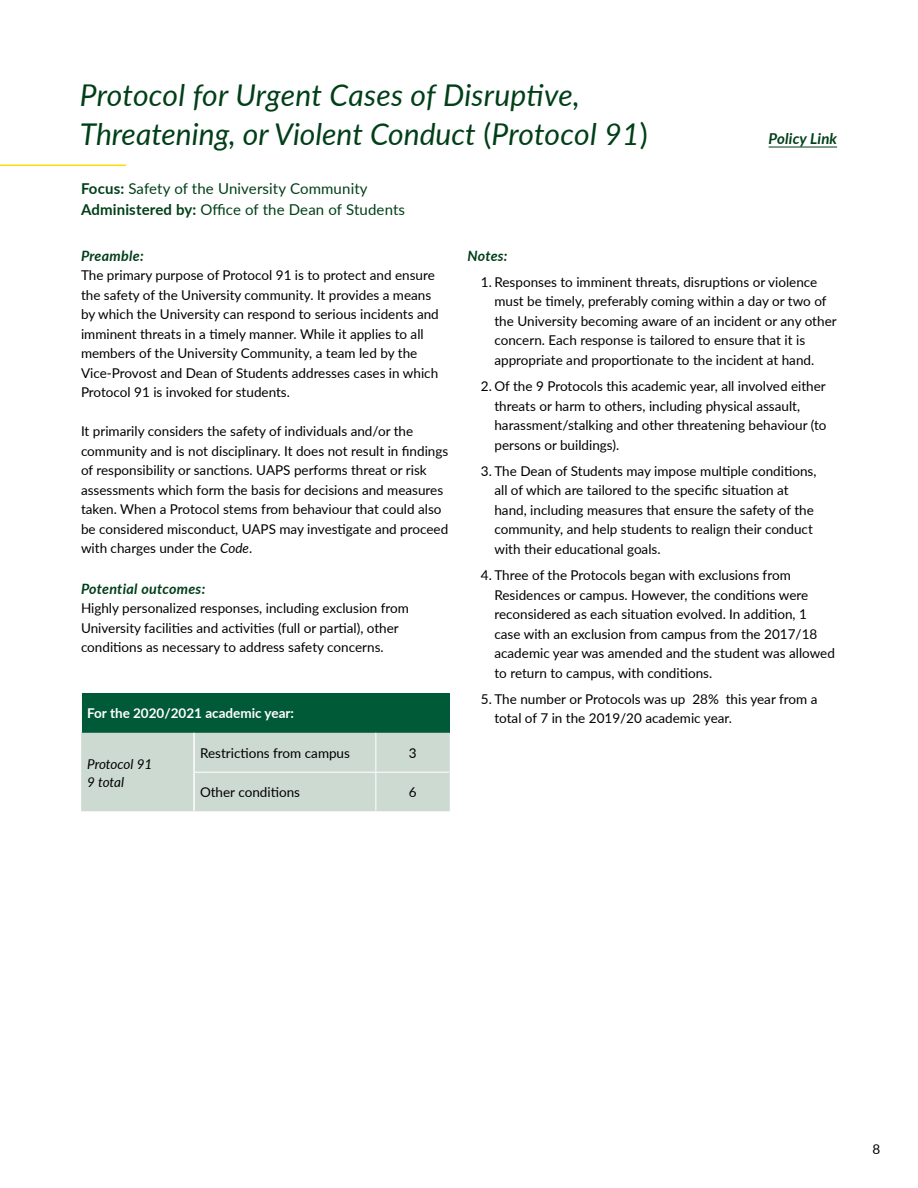
<style>
.page{position:relative;width:918px;height:1188px;background:#fff}
.page>*{position:absolute;margin:0;border:0;box-sizing:border-box;transform-origin:0 0}
.t1{font:italic 30px "Lato";color:#003f18}
.t2{font:15px "Lato";letter-spacing:.01em;color:#003f18}
.t3{font:italic 700 15px "Lato";letter-spacing:.01em;color:#003f18}
.t4{font:italic 700 14.25px "Lato";letter-spacing:.02em;color:#003f18}
.t5{font:13.5px/19.5px "Lato";color:#000}
.t6{font:700 13.5px "Lato";color:#fff}
.t7{font:italic 13.5px "Lato";letter-spacing:-.01em;color:#000}
.s1{font-style:normal}
.s2{font-weight:700}
.s3{font-style:italic}
</style>
<div class="page">
<hr style="left:0;top:165px;width:126px;height:1px;background:#ffdc09">
<hr style="left:769px;top:147px;width:68px;height:1px;background:#003f18">
<div style="left:81px;top:693px;width:369px;height:40px;background:#005a38"></div>
<div style="left:81px;top:733px;width:369px;height:78px;background:#cddad1"></div>
<hr style="left:193px;top:733px;width:2px;height:39px;background:#fff">
<hr style="left:193px;top:772px;width:2px;height:39px;background:#fff">
<hr style="left:375px;top:733px;width:1px;height:39px;background:#fff">
<hr style="left:195px;top:772px;width:181px;height:1px;background:#fff">
<hr style="left:376px;top:772px;width:73px;height:1px;background:#fff">
<hr style="left:375px;top:773px;width:1px;height:38px;background:#fff">
<hr style="left:80px;top:693px;width:2px;height:40px;background:#fff">
<p class="t1" style="left:80px;top:73px;width:501px">Protocol for Urgent Cases of Disruptive,</p>
<p class="t1" style="left:80px;top:112px;width:569px">Threatening, or Violent Conduct <span class="s1">(</span>Protocol 91<span class="s1">)</span></p>
<p class="t2" style="left:81px;top:178px;width:288px"><span class="s2">Focus:</span> Safety of the University Community</p>
<p class="t2" style="left:81px;top:199px;width:326px"><span class="s2">Administered by:</span> Office of the Dean of Students</p>
<p class="t3" style="left:769px;top:127px;width:70px">Policy Link</p>
<p class="t4" style="left:81px;top:245px;width:64px">Preamble:</p>
<p class="t5" style="left:81px;top:265px;width:359px">The primary purpose of Protocol 91 is to protect and ensure the safety of the University community. It provides a means by which the University can respond to serious incidents and imminent threats in a timely manner. While it applies to all members of the University Community, a team led by the Vice-Provost and Dean of Students addresses cases in which Protocol 91 is invoked for students.</p>
<p class="t5" style="left:81px;top:421px;width:369px">It primarily considers the safety of individuals and/or the community and is not disciplinary. It does not result in findings of responsibility or sanctions. UAPS performs threat or risk assessments which form the basis for decisions and measures taken. When a Protocol stems from behaviour that could also be considered misconduct, UAPS may investigate and proceed with charges under the <span class="s3">Code</span>.</p>
<p class="t4" style="left:81px;top:578px;width:126px">Potential outcomes:</p>
<p class="t5" style="left:81px;top:598px;width:330px">Highly personalized responses, including exclusion from<br>University facilities and activities (full or partial), other conditions as necessary to address safety concerns.</p>
<p class="t6" style="left:87px;top:703px;width:208px">For the 2020/2021 academic year:</p>
<p class="t7" style="left:87px;top:754px;width:67px">Protocol 91</p>
<p class="t7" style="left:87px;top:772px;width:39px">9 total</p>
<p class="t5" style="left:200px;top:743px;width:151px">Restrictions from campus</p>
<p class="t5" style="left:409px;top:743px;width:9px">3</p>
<p class="t5" style="left:200px;top:782px;width:102px">Other conditions</p>
<p class="t5" style="left:409px;top:782px;width:9px">6</p>
<p class="t4" style="left:467px;top:245px;width:42px">Notes:</p>
<p class="t5" style="left:494px;top:272px;width:344px;text-indent:-14px">1. Responses to imminent threats, disruptions or violence must be timely, preferably coming within a day or two of the University becoming aware of an incident or any other concern. Each response is tailored to ensure that it is appropriate and proportionate to the incident at hand.</p>
<p class="t5" style="left:494px;top:376px;width:334px;text-indent:-14px">2. Of the 9 Protocols this academic year, all involved either threats or harm to others, including physical assault, harassment/stalking and other threatening behaviour (to persons or buildings).</p>
<p class="t5" style="left:494px;top:461px;width:323px;text-indent:-14px">3. The Dean of Students may impose multiple conditions, all of which are tailored to the specific situation at hand, including measures that ensure the safety of the community, and help students to realign their conduct with their educational goals.</p>
<p class="t5" style="left:494px;top:565px;width:342px;text-indent:-14px">4. Three of the Protocols began with exclusions from Residences or campus. However, the conditions were reconsidered as each situation evolved. In addition, 1 case with an exclusion from campus from the 2017/18 academic year was amended and the student was allowed to return to campus, with conditions.</p>
<p class="t5" style="left:494px;top:689px;width:324px;text-indent:-14px">5. The number or Protocols was up 28% this year from a total of 7 in the 2019/20 academic year.</p>
<p class="t5" style="left:873px;top:1138px;width:9px">8</p>
</div>
